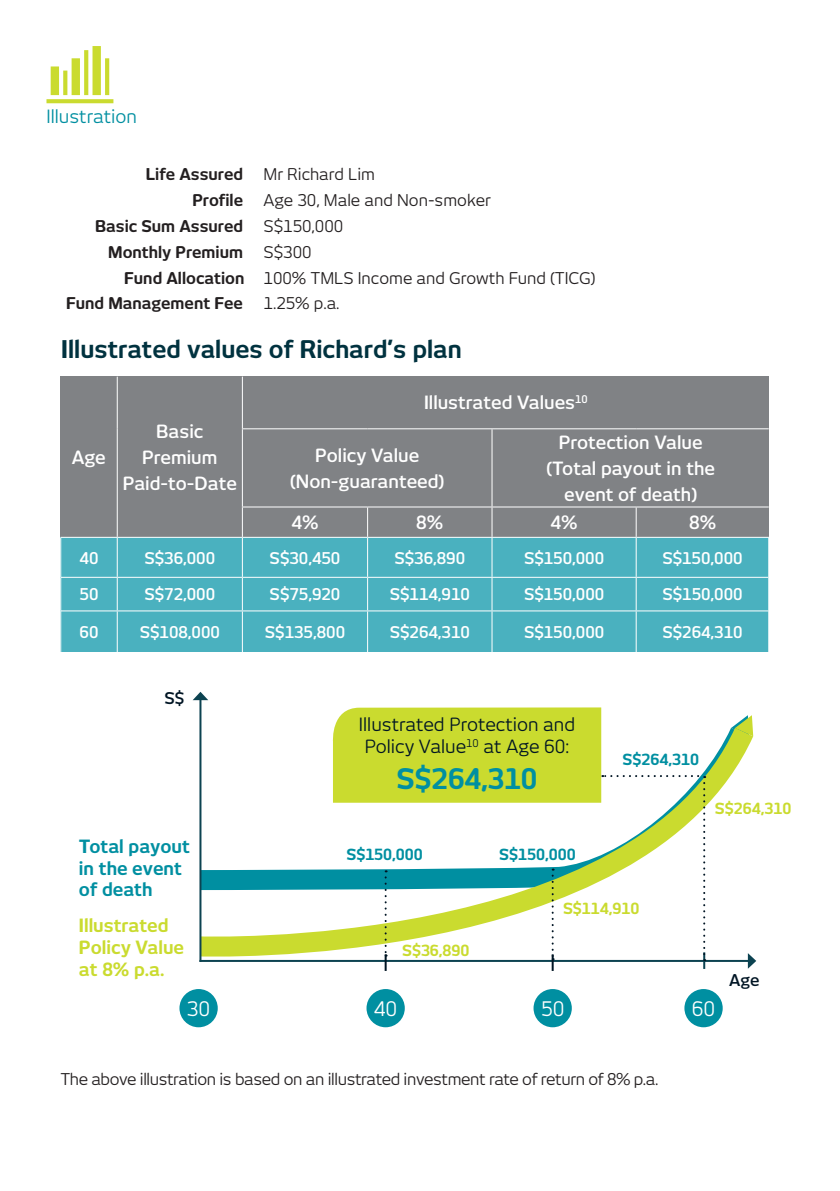
<style>
.page{position:relative;width:840px;height:1191px;background:#fff}
.page>*{position:absolute;margin:0;border:0;box-sizing:border-box;transform-origin:0 0}
.t1{font:700 28px "New June";color:#008fa1}
.t2{font:700 24px "New June";color:#00323f}
.t3{font:19.8px "New June";color:#fff}
.t4{font:600 18px/26px "New June";color:#fff;text-align:center}
.t5{font:18px/22px "New June";color:#001524;text-align:center}
.t6{font:700 18px/21.6px "New June";color:#cadb2f}
.t7{font:700 18px/21.6px "New June";color:#008fa1}
.t8{font:18px "New June";color:#008fa1}
.t9{font:16px "New June";letter-spacing:-.01em;color:#231f20}
.t10{font:600 16px "New June";color:#fff}
.t11{font:700 16px/26px "New June";color:#231f20;text-align:right}
.t12{font:600 16px "New June";color:#001524}
.t13{font:700 15.2px "New June";color:#008fa1}
.t14{font:700 15.2px "New June";color:#cadb2f}
.s1{font-weight:700}
</style>
<div class="page">
<svg style="left:51px;top:46px;width:50px;height:49px"></svg>
<svg style="left:46px;top:99px;width:67px;height:4px"></svg>
<svg style="left:63px;top:71px;width:4px;height:24px"></svg>
<svg style="left:84px;top:50px;width:4px;height:45px"></svg>
<svg style="left:105px;top:58px;width:4px;height:37px"></svg>
<div style="left:60px;top:461px;width:708px;height:190px;background:#4ab1bf"></div>
<div style="left:60px;top:377px;width:708px;height:160px;background:#808285"></div>
<hr style="left:117px;top:377px;width:1px;height:52px;background:#fff">
<hr style="left:117px;top:429px;width:1px;height:78px;background:#fff">
<hr style="left:117px;top:507px;width:1px;height:30px;background:#fff">
<hr style="left:242px;top:377px;width:1px;height:51px;background:#fff">
<hr style="left:242px;top:429px;width:1px;height:77px;background:#fff">
<hr style="left:242px;top:428px;width:125px;height:1px;background:#fff">
<hr style="left:367px;top:428px;width:124px;height:1px;background:#fff">
<hr style="left:491px;top:429px;width:1px;height:77px;background:#fff">
<hr style="left:491px;top:428px;width:144px;height:1px;background:#fff">
<hr style="left:635px;top:428px;width:133px;height:1px;background:#fff">
<hr style="left:242px;top:507px;width:1px;height:30px;background:#fff">
<hr style="left:242px;top:506px;width:125px;height:1px;background:#fff">
<hr style="left:367px;top:507px;width:1px;height:30px;background:#fff">
<hr style="left:367px;top:506px;width:124px;height:1px;background:#fff">
<hr style="left:491px;top:507px;width:1px;height:30px;background:#fff">
<hr style="left:491px;top:506px;width:144px;height:1px;background:#fff">
<hr style="left:635px;top:507px;width:1px;height:30px;background:#fff">
<hr style="left:635px;top:506px;width:133px;height:1px;background:#fff">
<hr style="left:60px;top:538px;width:1px;height:39px;background:#fff">
<hr style="left:60px;top:537px;width:57px;height:1px;background:#fff">
<hr style="left:117px;top:538px;width:1px;height:39px;background:#fff">
<hr style="left:117px;top:537px;width:125px;height:1px;background:#fff">
<hr style="left:242px;top:538px;width:1px;height:39px;background:#fff">
<hr style="left:242px;top:537px;width:125px;height:1px;background:#fff">
<hr style="left:367px;top:538px;width:1px;height:39px;background:#fff">
<hr style="left:367px;top:537px;width:124px;height:1px;background:#fff">
<hr style="left:491px;top:538px;width:1px;height:39px;background:#fff">
<hr style="left:491px;top:537px;width:144px;height:1px;background:#fff">
<hr style="left:635px;top:538px;width:1px;height:39px;background:#fff">
<hr style="left:635px;top:537px;width:133px;height:1px;background:#fff">
<hr style="left:60px;top:577px;width:1px;height:34px;background:#fff">
<hr style="left:61px;top:577px;width:56px;height:1px;background:#fff">
<hr style="left:117px;top:578px;width:1px;height:32px;background:#fff">
<hr style="left:117px;top:577px;width:125px;height:1px;background:#fff">
<hr style="left:242px;top:578px;width:1px;height:32px;background:#fff">
<hr style="left:242px;top:577px;width:125px;height:1px;background:#fff">
<hr style="left:367px;top:578px;width:1px;height:32px;background:#fff">
<hr style="left:367px;top:577px;width:124px;height:1px;background:#fff">
<hr style="left:491px;top:578px;width:1px;height:32px;background:#fff">
<hr style="left:491px;top:577px;width:144px;height:1px;background:#fff">
<hr style="left:635px;top:578px;width:1px;height:32px;background:#fff">
<hr style="left:635px;top:577px;width:133px;height:1px;background:#fff">
<hr style="left:60px;top:611px;width:1px;height:41px;background:#fff">
<hr style="left:61px;top:610px;width:56px;height:1px;background:#fff">
<hr style="left:117px;top:611px;width:1px;height:41px;background:#fff">
<hr style="left:117px;top:610px;width:125px;height:1px;background:#fff">
<hr style="left:242px;top:611px;width:1px;height:41px;background:#fff">
<hr style="left:242px;top:610px;width:125px;height:1px;background:#fff">
<hr style="left:367px;top:611px;width:1px;height:41px;background:#fff">
<hr style="left:367px;top:610px;width:124px;height:1px;background:#fff">
<hr style="left:491px;top:611px;width:1px;height:41px;background:#fff">
<hr style="left:491px;top:610px;width:144px;height:1px;background:#fff">
<hr style="left:635px;top:611px;width:1px;height:41px;background:#fff">
<hr style="left:635px;top:610px;width:133px;height:1px;background:#fff">
<div style="left:684px;top:989px;width:38px;height:38px;background:#008fa1;border-radius:50%"></div>
<svg style="left:201px;top:705px;width:556px;height:261px"></svg>
<svg style="left:728px;top:714px;width:25px;height:24px"></svg>
<hr style="left:199px;top:699px;width:2px;height:263px;background:#0c4351">
<svg style="left:193px;top:692px;width:15px;height:8px"></svg>
<div style="left:533px;top:989px;width:38px;height:38px;background:#008fa1;border-radius:50%"></div>
<div style="left:366px;top:989px;width:38px;height:38px;background:#008fa1;border-radius:50%"></div>
<div style="left:179px;top:989px;width:39px;height:38px;background:#008fa1;border-radius:50%"></div>
<svg style="left:330px;top:707px;width:374px;height:264px"></svg>
<p class="t8" style="left:47px;top:105px;width:92px">Illustration</p>
<p class="t11" style="left:95px;top:161px;width:149px">Life Assured<br>Profile<br>Basic Sum Assured<br>Monthly Premium</p>
<p class="t9" style="left:263px;top:165px;width:113px">Mr Richard Lim</p>
<p class="t9" style="left:263px;top:191px;width:228px">Age 30, Male and Non-smoker</p>
<p class="t9" style="left:263px;top:217px;width:81px">S$150,000</p>
<p class="t9" style="left:263px;top:243px;width:49px">S$300</p>
<p class="t9" style="left:124px;top:269px;width:472px"><span class="s1">Fund Allocation</span> 100% TMLS Income and Growth Fund (TICG)</p>
<p class="t11" style="left:66px;top:290px;width:178px">Fund Management Fee</p>
<p class="t9" style="left:263px;top:294px;width:77px">1.25% p.a.</p>
<h2 class="t2" style="left:61px;top:335px;width:402px">Illustrated values of Richard’s plan</h2>
<p class="t4" style="left:72px;top:444px;width:36px">Age</p>
<p class="t4" style="left:123px;top:418px;width:116px">Basic<br>Premium<br>Paid-to-Date</p>
<p class="t4" style="left:424px;top:389px;width:165px">Illustrated Values<sup>10</sup></p>
<p class="t4" style="left:290px;top:442px;width:156px">Policy Value (Non-guaranteed)</p>
<p class="t4" style="left:546px;top:429px;width:170px">Protection Value (Total payout in the event of death)</p>
<p class="t4" style="left:291px;top:509px;width:28px">4%</p>
<p class="t4" style="left:416px;top:509px;width:28px">8%</p>
<p class="t4" style="left:550px;top:509px;width:28px">4%</p>
<p class="t4" style="left:688px;top:509px;width:28px">8%</p>
<p class="t10" style="left:79px;top:548px;width:20px">40</p>
<p class="t10" style="left:144px;top:548px;width:72px">S$36,000</p>
<p class="t10" style="left:269px;top:548px;width:72px">S$30,450</p>
<p class="t10" style="left:394px;top:548px;width:72px">S$36,890</p>
<p class="t10" style="left:523px;top:548px;width:82px">S$150,000</p>
<p class="t10" style="left:662px;top:548px;width:82px">S$150,000</p>
<p class="t10" style="left:79px;top:585px;width:20px">50</p>
<p class="t10" style="left:144px;top:585px;width:72px">S$72,000</p>
<p class="t10" style="left:269px;top:585px;width:72px">S$75,920</p>
<p class="t10" style="left:389px;top:585px;width:82px">S$114,910</p>
<p class="t10" style="left:523px;top:585px;width:82px">S$150,000</p>
<p class="t10" style="left:662px;top:585px;width:82px">S$150,000</p>
<p class="t10" style="left:79px;top:623px;width:20px">60</p>
<p class="t10" style="left:140px;top:623px;width:82px">S$108,000</p>
<p class="t10" style="left:265px;top:623px;width:82px">S$135,800</p>
<p class="t10" style="left:389px;top:623px;width:82px">S$264,310</p>
<p class="t10" style="left:523px;top:623px;width:82px">S$150,000</p>
<p class="t10" style="left:662px;top:623px;width:82px">S$264,310</p>
<p class="t12" style="left:164px;top:689px;width:21px">S$</p>
<p class="t7" style="left:79px;top:835px;width:113px">Total payout in the event of death</p>
<p class="t6" style="left:79px;top:914px;width:107px">Illustrated<br>Policy Value at 8% p.a.</p>
<p class="t5" style="left:359px;top:713px;width:218px">Illustrated Protection and<br>Policy Value<sup>10</sup> at Age 60:</p>
<h1 class="t1" style="left:396px;top:762px;width:142px">S$264,310</h1>
<p class="t13" style="left:622px;top:750px;width:78px">S$264,310</p>
<p class="t13" style="left:346px;top:845px;width:78px">S$150,000</p>
<p class="t13" style="left:499px;top:845px;width:78px">S$150,000</p>
<p class="t14" style="left:562px;top:900px;width:78px">S$114,910</p>
<p class="t14" style="left:402px;top:941px;width:69px">S$36,890</p>
<p class="t14" style="left:714px;top:800px;width:78px">S$264,310</p>
<p class="t12" style="left:728px;top:970px;width:32px">Age</p>
<p class="t3" style="left:187px;top:996px;width:25px">30</p>
<p class="t3" style="left:374px;top:996px;width:25px">40</p>
<p class="t3" style="left:540px;top:996px;width:25px">50</p>
<p class="t9" style="left:60px;top:1070px;width:599px">The above illustration is based on an illustrated investment rate of return of 8% p.a.</p>
<p class="t3" style="left:691px;top:996px;width:25px">60</p>
</div>
